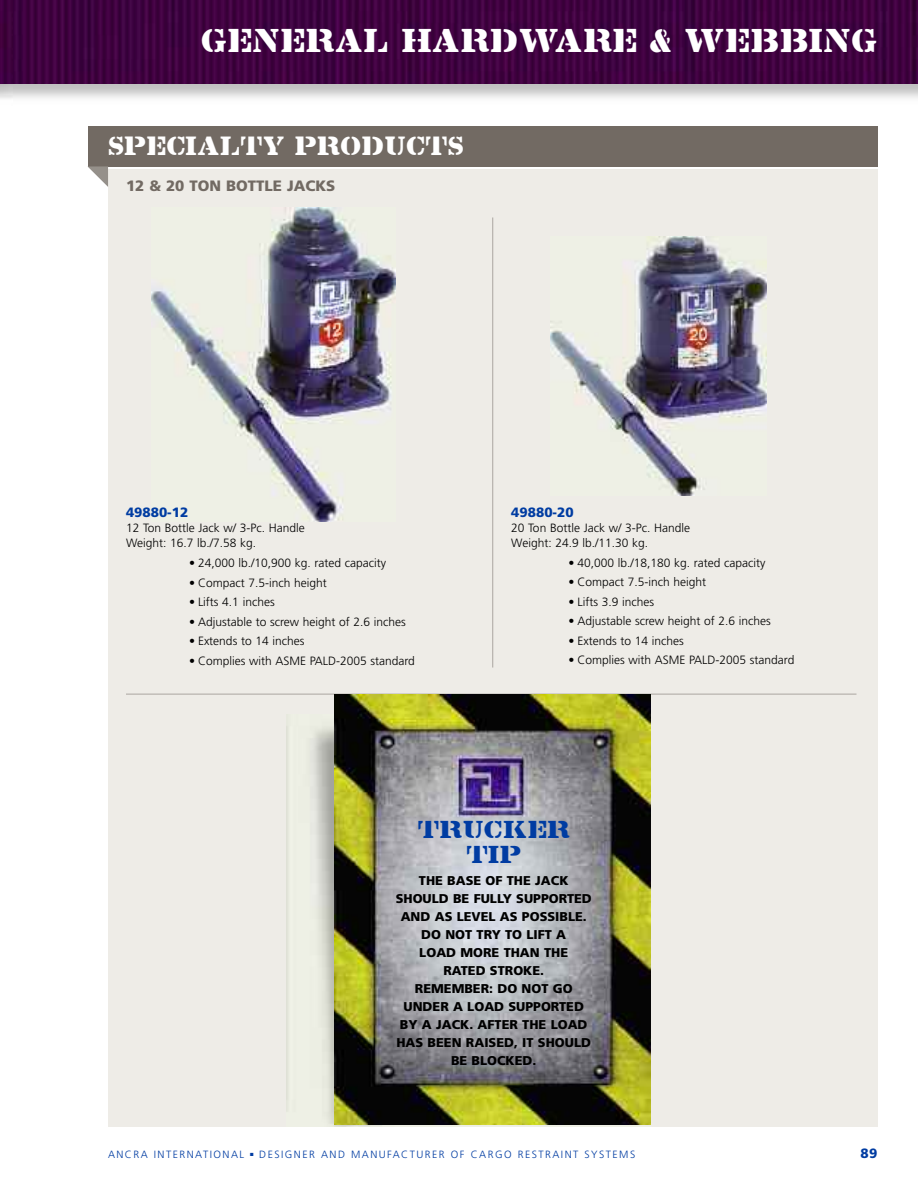
<style>
.page{position:relative;width:918px;height:1188px;background:#fff}
.page>*{position:absolute;margin:0;border:0;box-sizing:border-box;transform-origin:0 0}
.t1{font:500 30px "Lintsec";color:#fff;scale:.95 1}
.t2{font:500 24px "Lintsec";color:#fff;scale:.95 1}
.t3{font:500 22.2px/24.3px "Lintsec";color:#003ca2;text-align:center}
.t4{font:900 15px "Frutiger";color:#726a63}
.t5{font:900 13.5px "Frutiger";color:#003ca2}
.t6{font:900 12.75px/18px "Frutiger";color:#000;text-align:center}
.t7{font:300 12px/15px "Frutiger";color:#000}
.t8{font:300 10.5px "Frutiger";letter-spacing:.14em;color:#003ca2}
.s1{font-family:"Stencil Std";font-weight:400}
</style>
<div class="page">
<div style="left:108px;top:169px;width:770px;height:957px;background:#eeece7"></div>
<div style="left:88px;top:126px;width:790px;height:40px;background:#726a63"></div>
<svg style="left:88px;top:166px;width:20px;height:21px"></svg>
<img style="left:13px;top:0;width:905px;height:84px">
<img style="left:0;top:0;width:13px;height:84px">
<img style="left:152px;top:208px;width:243px;height:314px">
<img style="left:551px;top:236px;width:215px;height:259px">
<hr style="left:492px;top:217px;width:1px;height:451px;background:#aaa5a0">
<hr style="left:126px;top:694px;width:730px;height:1px;background:#aaa5a0">
<img style="left:286px;top:715px;width:96px;height:411px">
<img style="left:335px;top:695px;width:316px;height:430px">
<h1 class="t1" style="left:201px;top:24px;width:714px">GENERAL HARDWARE <span class="s1">&amp;</span> WEBBING</h1>
<h2 class="t2" style="left:108px;top:133px;width:376px">SPECIALTY PRODUCTS</h2>
<p class="t4" style="left:126px;top:180px;width:211px">12 &amp; 20 TON BOTTLE JACKS</p>
<p class="t5" style="left:126px;top:506px;width:64px">49880-12</p>
<p class="t7" style="left:126px;top:521px;width:180px">12 Ton Bottle Jack w/ 3-Pc. Handle<br>Weight: 16.7 lb./7.58 kg.</p>
<p class="t7" style="left:189px;top:556px;width:199px">• 24,000 lb./10,900 kg. rated capacity</p>
<p class="t7" style="left:189px;top:576px;width:139px">• Compact 7.5-inch height</p>
<p class="t7" style="left:189px;top:595px;width:87px">• Lifts 4.1 inches</p>
<p class="t7" style="left:189px;top:615px;width:218px">• Adjustable to screw height of 2.6 inches</p>
<p class="t7" style="left:189px;top:634px;width:117px">• Extends to 14 inches</p>
<p class="t7" style="left:189px;top:654px;width:227px">• Complies with ASME PALD-2005 standard</p>
<p class="t5" style="left:511px;top:506px;width:64px">49880-20</p>
<p class="t7" style="left:511px;top:521px;width:180px">20 Ton Bottle Jack w/ 3-Pc. Handle<br>Weight: 24.9 lb./11.30 kg.</p>
<p class="t7" style="left:568px;top:556px;width:199px">• 40,000 lb./18,180 kg. rated capacity</p>
<p class="t7" style="left:568px;top:576px;width:139px">• Compact 7.5-inch height</p>
<p class="t7" style="left:568px;top:595px;width:87px">• Lifts 3.9 inches</p>
<p class="t7" style="left:568px;top:615px;width:204px">• Adjustable screw height of 2.6 inches</p>
<p class="t7" style="left:568px;top:634px;width:117px">• Extends to 14 inches</p>
<p class="t7" style="left:568px;top:654px;width:227px">• Complies with ASME PALD-2005 standard</p>
<h3 class="t3" style="left:417px;top:819px;width:154px">TRUCKER<br>TIP</h3>
<p class="t6" style="left:396px;top:873px;width:198px">THE BASE OF THE JACK<br>SHOULD BE FULLY SUPPORTED<br>AND AS LEVEL AS POSSIBLE.<br>DO NOT TRY TO LIFT A<br>LOAD MORE THAN THE<br>RATED STROKE.<br>REMEMBER: DO NOT GO<br>UNDER A LOAD SUPPORTED<br>BY A JACK. AFTER THE LOAD<br>HAS BEEN RAISED, IT SHOULD<br>BE BLOCKED.</p>
<p class="t8" style="left:108px;top:1151px;width:138px">ANCRA INTERNATIONAL</p>
<p class="t8" style="left:250px;top:1151px;width:387px">■ DESIGNER AND MANUFACTURER OF CARGO RESTRAINT SYSTEMS</p>
<p class="t5" style="left:861px;top:1148px;width:18px">89</p>
</div>
